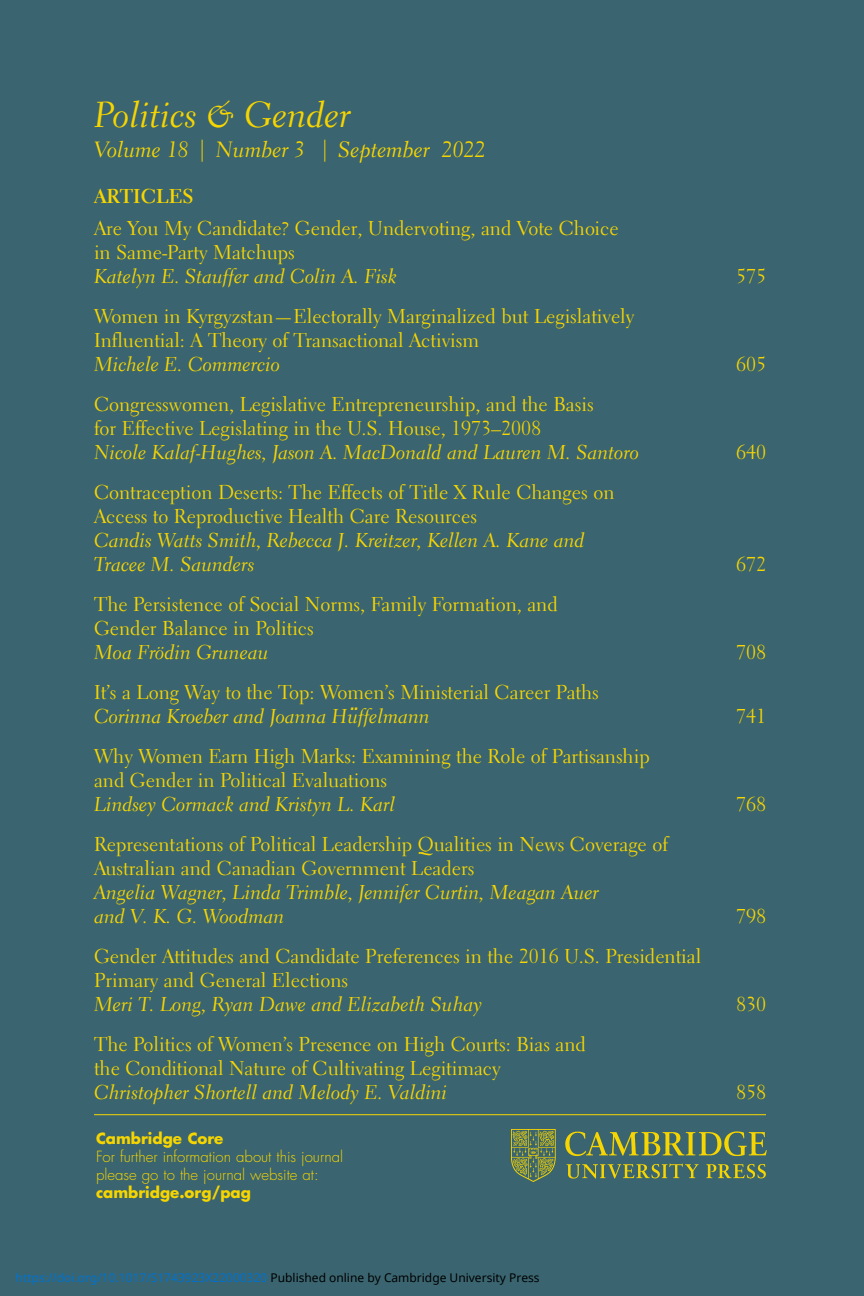
<style>
.page{position:relative;width:864px;height:1296px;background:#3a6570}
.page>*{position:absolute;margin:0;border:0;box-sizing:border-box;transform-origin:0 0}
.t1{font:36px "Electra LH Cursive";color:#f7d500}
.t2{font:22px "Electra LH Cursive";color:#f7d500}
.t3{font:20px/24px "Electra LH";color:#f7d500}
.t4{font:20px/24px "Electra LH Cursive";color:#f7d500}
.t5{font:300 15px/18px "Futura";color:#f7d500}
.t6{font:12px "Noto Sans";color:#0172cf}
.s1{font-family:"Electra LH"}
.s2{font-weight:700}
.s3{font-family:"Electra LH Cursive"}
.s4{font-family:"Menlo";font-weight:700;font-style:italic}
.s5{color:#000}
</style>
<div class="page">
<hr style="left:94px;top:1114px;width:672px;height:1px;background:#f7d500">
<img style="left:511px;top:1130px;width:255px;height:51px">
<p class="t1" style="left:94px;top:100px;width:258px">Politics &amp; Gender</p>
<p class="t2" style="left:94px;top:141px;width:393px">Volume 18 <span class="s1">|</span> Number 3 <span class="s1">|</span> September 2022</p>
<p class="t3" style="left:94px;top:182px;width:526px;line-height:32px"><span class="s2">ARTICLES<br></span>Are You My Candidate? Gender, Undervoting, and Vote Choice</p>
<p class="t4" style="left:94px;top:242px;width:304px"><span class="s1">in Same-Party Matchups<br></span>Katelyn E. Stauffer and Colin A. Fisk</p>
<p class="t3" style="left:94px;top:306px;width:542px">Women in Kyrgyzstan—Electorally Marginalized but Legislatively<br>Influential: A Theory of Transactional Activism<br><span class="s3">Michele E. Commercio</span></p>
<p class="t3" style="left:94px;top:394px;width:546px">Congresswomen, Legislative Entrepreneurship, and the Basis<br>for Effective Legislating in the U.S. House, 1973–2008<br><span class="s3">Nicole Kalaf-Hughes, Jason A. MacDonald and Lauren M. Santoro</span></p>
<p class="t3" style="left:94px;top:482px;width:522px">Contraception Deserts: The Effects of Title X Rule Changes on Access to Reproductive Health Care Resources<br><span class="s3">Candis Watts Smith, Rebecca J. Kreitzer, Kellen A. Kane and Tracee M. Saunders</span></p>
<p class="t3" style="left:94px;top:594px;width:465px">The Persistence of Social Norms, Family Formation, and<br>Gender Balance in Politics<br><span class="s3">Moa Frödin Gruneau</span></p>
<p class="t3" style="left:94px;top:682px;width:506px">It’s a Long Way to the Top: Women’s Ministerial Career Paths<br><span class="s3">Corinna Kroeber and Joanna Hu</span><span class="s4">̈</span><span class="s3">ffelmann</span></p>
<p class="t3" style="left:94px;top:746px;width:557px">Why Women Earn High Marks: Examining the Role of Partisanship and Gender in Political Evaluations<br><span class="s3">Lindsey Cormack and Kristyn L. Karl</span></p>
<p class="t3" style="left:94px;top:834px;width:575px">Representations of Political Leadership Qualities in News Coverage of Australian and Canadian Government Leaders<br><span class="s3">Angelia Wagner, Linda Trimble, Jennifer Curtin, Meagan Auer<br>and V. K. G. Woodman</span></p>
<p class="t3" style="left:94px;top:946px;width:609px">Gender Attitudes and Candidate Preferences in the 2016 U.S. Presidential<br>Primary and General Elections<br><span class="s3">Meri T. Long, Ryan Dawe and Elizabeth Suhay</span></p>
<p class="t3" style="left:94px;top:1034px;width:493px">The Politics of Women’s Presence on High Courts: Bias and the Conditional Nature of Cultivating Legitimacy<br><span class="s3">Christopher Shortell and Melody E. Valdini</span></p>
<p class="t5" style="left:96px;top:1131px;width:249px"><span class="s2">Cambridge Core<br></span>For further information about this journal please go to the journal website at: <span class="s2">cambridge.org/pag</span></p>
<p class="t6" style="left:16px;top:1269px;width:526px">https://doi.org/10.1017/S1743923X22000320 <span class="s5">Published online by Cambridge University Press</span></p>
<p class="t3" style="left:736px;top:266px;width:31px">575</p>
<p class="t3" style="left:736px;top:354px;width:31px">605</p>
<p class="t3" style="left:736px;top:442px;width:31px">640</p>
<p class="t3" style="left:736px;top:554px;width:31px">672</p>
<p class="t3" style="left:736px;top:642px;width:31px">708</p>
<p class="t3" style="left:736px;top:706px;width:31px">741</p>
<p class="t3" style="left:736px;top:794px;width:31px">768</p>
<p class="t3" style="left:736px;top:906px;width:31px">798</p>
<p class="t3" style="left:736px;top:994px;width:31px">830</p>
<p class="t3" style="left:736px;top:1082px;width:31px">858</p>
</div>
